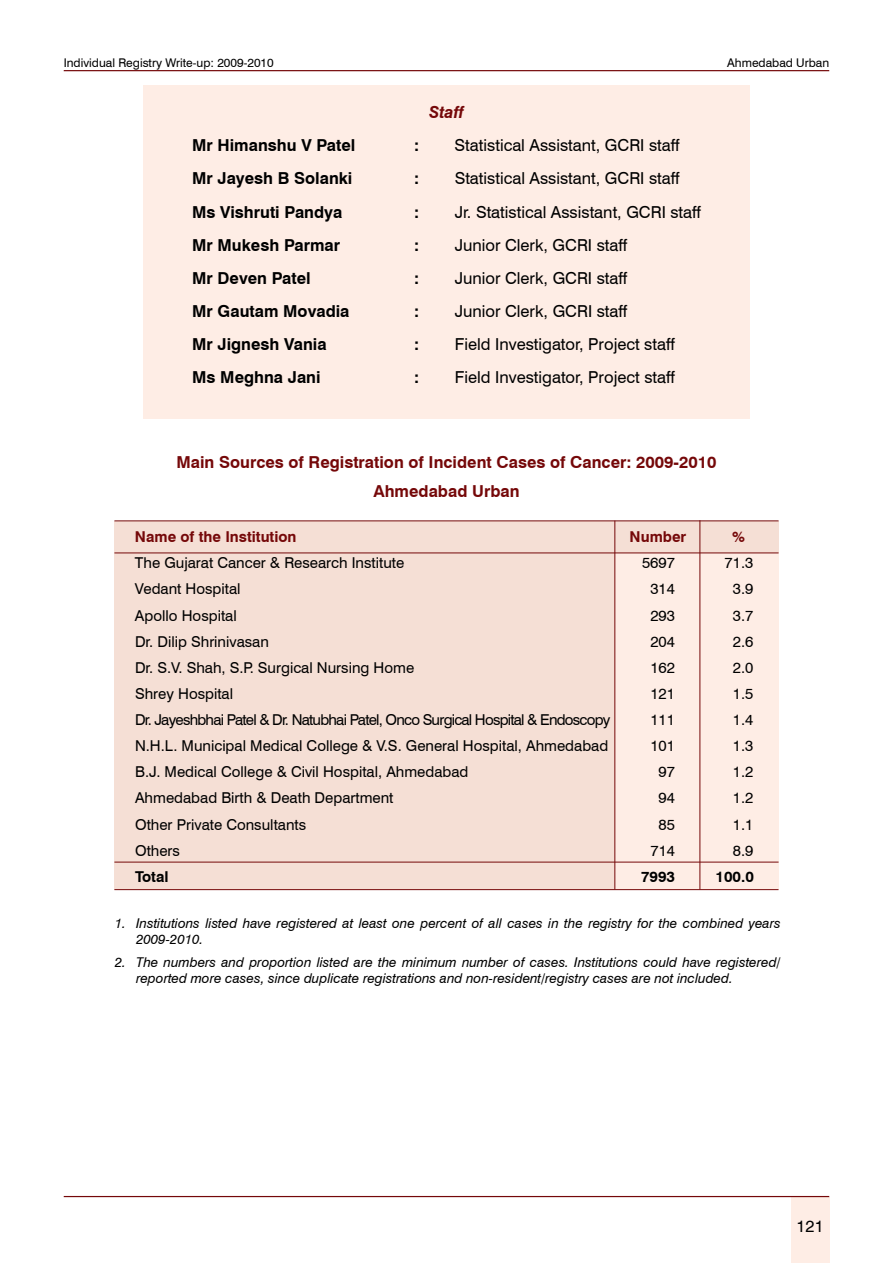
<style>
.page{position:relative;width:893px;height:1263px;background:#fff}
.page>*{position:absolute;margin:0;border:0;box-sizing:border-box;transform-origin:0 0}
.t1{font:16.5px "Swiss 721 BT";color:#000}
.t2{font:700 16.5px "Swiss 721 BT";color:#000}
.t3{font:700 16.5px/29.2px "Swiss 721 BT";color:#750809;text-align:center}
.t4{font:italic 700 16.5px "Swiss 721 BT";color:#750809}
.t5{font:15px "Swiss 721 BT";color:#000}
.t6{font:15px "Swiss 721 BT";letter-spacing:-.05em;color:#000}
.t7{font:700 15px "Swiss 721 BT";color:#750809}
.t8{font:700 15px "Swiss 721 BT";color:#000}
.t9{font:italic 13.5px/16.2px "Swiss 721 BT";color:#000}
.t10{font:12px "Swiss 721 BT";color:#000}
</style>
<div class="page">
<hr style="left:64px;top:70px;width:765px;height:1px;background:#750809">
<div style="left:791px;top:1197px;width:38px;height:66px;background:#feede5"></div>
<hr style="left:64px;top:1196px;width:765px;height:1px;background:#750809">
<div style="left:114px;top:521px;width:665px;height:368px;background:#f5dfd5"></div>
<div style="left:615px;top:553px;width:164px;height:337px;background:#feede5"></div>
<hr style="left:114px;top:552px;width:665px;height:1px;background:#750809">
<hr style="left:114px;top:520px;width:665px;height:1px;background:#750809">
<hr style="left:114px;top:889px;width:664px;height:1px;background:#750809">
<hr style="left:114px;top:862px;width:665px;height:1px;background:#750809">
<hr style="left:699px;top:520px;width:1px;height:369px;background:#750809">
<hr style="left:614px;top:521px;width:1px;height:368px;background:#750809">
<div style="left:143px;top:85px;width:607px;height:333px;background:#feede5"></div>
<p class="t10" style="left:64px;top:55px;width:212px">Individual Registry Write-up: 2009-2010</p>
<p class="t10" style="left:727px;top:55px;width:104px">Ahmedabad Urban</p>
<p class="t4" style="left:429px;top:102px;width:36px">Staff</p>
<p class="t2" style="left:192px;top:135px;width:165px">Mr Himanshu V Patel</p>
<p class="t2" style="left:414px;top:135px;width:7px">:</p>
<p class="t1" style="left:455px;top:135px;width:226px">Statistical Assistant, GCRI staff</p>
<p class="t2" style="left:192px;top:169px;width:162px">Mr Jayesh B Solanki</p>
<p class="t2" style="left:414px;top:169px;width:7px">:</p>
<p class="t1" style="left:455px;top:169px;width:226px">Statistical Assistant, GCRI staff</p>
<p class="t2" style="left:192px;top:202px;width:152px">Ms Vishruti Pandya</p>
<p class="t2" style="left:414px;top:202px;width:7px">:</p>
<p class="t1" style="left:455px;top:202px;width:248px">Jr. Statistical Assistant, GCRI staff</p>
<p class="t2" style="left:192px;top:235px;width:150px">Mr Mukesh Parmar</p>
<p class="t2" style="left:414px;top:235px;width:7px">:</p>
<p class="t1" style="left:455px;top:235px;width:174px">Junior Clerk, GCRI staff</p>
<p class="t2" style="left:192px;top:268px;width:120px">Mr Deven Patel</p>
<p class="t2" style="left:414px;top:268px;width:7px">:</p>
<p class="t1" style="left:455px;top:268px;width:174px">Junior Clerk, GCRI staff</p>
<p class="t2" style="left:192px;top:301px;width:159px">Mr Gautam Movadia</p>
<p class="t2" style="left:414px;top:301px;width:7px">:</p>
<p class="t1" style="left:455px;top:301px;width:174px">Junior Clerk, GCRI staff</p>
<p class="t2" style="left:192px;top:334px;width:136px">Mr Jignesh Vania</p>
<p class="t2" style="left:414px;top:334px;width:7px">:</p>
<p class="t1" style="left:455px;top:334px;width:222px">Field Investigator, Project staff</p>
<p class="t2" style="left:192px;top:367px;width:130px">Ms Meghna Jani</p>
<p class="t2" style="left:414px;top:367px;width:7px">:</p>
<p class="t1" style="left:455px;top:367px;width:222px">Field Investigator, Project staff</p>
<p class="t3" style="left:176px;top:447px;width:542px">Main Sources of Registration of Incident Cases of Cancer: 2009-2010<br>Ahmedabad Urban</p>
<p class="t7" style="left:135px;top:528px;width:163px">Name of the Institution</p>
<p class="t7" style="left:630px;top:528px;width:58px">Number</p>
<p class="t7" style="left:732px;top:528px;width:14px">%</p>
<p class="t5" style="left:135px;top:554px;width:271px">The Gujarat Cancer &amp; Research Institute</p>
<p class="t5" style="left:642px;top:554px;width:34px">5697</p>
<p class="t5" style="left:724px;top:554px;width:30px">71.3</p>
<p class="t5" style="left:135px;top:580px;width:107px">Vedant Hospital</p>
<p class="t5" style="left:650px;top:580px;width:26px">314</p>
<p class="t5" style="left:733px;top:580px;width:22px">3.9</p>
<p class="t5" style="left:135px;top:606px;width:103px">Apollo Hospital</p>
<p class="t5" style="left:650px;top:606px;width:26px">293</p>
<p class="t5" style="left:733px;top:606px;width:22px">3.7</p>
<p class="t5" style="left:135px;top:632px;width:135px">Dr. Dilip Shrinivasan</p>
<p class="t5" style="left:650px;top:632px;width:26px">204</p>
<p class="t5" style="left:733px;top:632px;width:22px">2.6</p>
<p class="t5" style="left:135px;top:658px;width:281px">Dr. S.V. Shah, S.P. Surgical Nursing Home</p>
<p class="t5" style="left:650px;top:658px;width:26px">162</p>
<p class="t5" style="left:733px;top:658px;width:22px">2.0</p>
<p class="t5" style="left:135px;top:684px;width:100px">Shrey Hospital</p>
<p class="t5" style="left:650px;top:684px;width:26px">121</p>
<p class="t5" style="left:733px;top:684px;width:22px">1.5</p>
<p class="t6" style="left:135px;top:711px;width:477px">Dr. Jayeshbhai Patel &amp; Dr. Natubhai Patel, Onco Surgical Hospital &amp; Endoscopy</p>
<p class="t5" style="left:650px;top:711px;width:26px">111</p>
<p class="t5" style="left:733px;top:711px;width:22px">1.4</p>
<p class="t5" style="left:135px;top:737px;width:475px">N.H.L. Municipal Medical College &amp; V.S. General Hospital, Ahmedabad</p>
<p class="t5" style="left:650px;top:737px;width:26px">101</p>
<p class="t5" style="left:733px;top:737px;width:22px">1.3</p>
<p class="t5" style="left:135px;top:763px;width:335px">B.J. Medical College &amp; Civil Hospital, Ahmedabad</p>
<p class="t5" style="left:659px;top:763px;width:18px">97</p>
<p class="t5" style="left:733px;top:763px;width:22px">1.2</p>
<p class="t5" style="left:135px;top:789px;width:260px">Ahmedabad Birth &amp; Death Department</p>
<p class="t5" style="left:659px;top:789px;width:18px">94</p>
<p class="t5" style="left:733px;top:789px;width:22px">1.2</p>
<p class="t5" style="left:135px;top:815px;width:173px">Other Private Consultants</p>
<p class="t5" style="left:659px;top:815px;width:18px">85</p>
<p class="t5" style="left:733px;top:815px;width:22px">1.1</p>
<p class="t5" style="left:135px;top:841px;width:46px">Others</p>
<p class="t5" style="left:650px;top:841px;width:26px">714</p>
<p class="t5" style="left:733px;top:841px;width:22px">8.9</p>
<p class="t8" style="left:135px;top:867px;width:35px">Total</p>
<p class="t8" style="left:641px;top:867px;width:36px">7993</p>
<p class="t8" style="left:716px;top:867px;width:40px">100.0</p>
<p class="t9" style="left:136px;top:915px;width:646px;text-indent:-21px">1. Institutions listed have registered at least one percent of all cases in the registry for the combined years<br>2009-2010.</p>
<p class="t9" style="left:136px;top:954px;width:646px;text-indent:-21px">2. The numbers and proportion listed are the minimum number of cases. Institutions could have registered/ reported more cases, since duplicate registrations and non-resident/registry cases are not included.</p>
<p class="t1" style="left:797px;top:1216px;width:29px">121</p>
</div>
